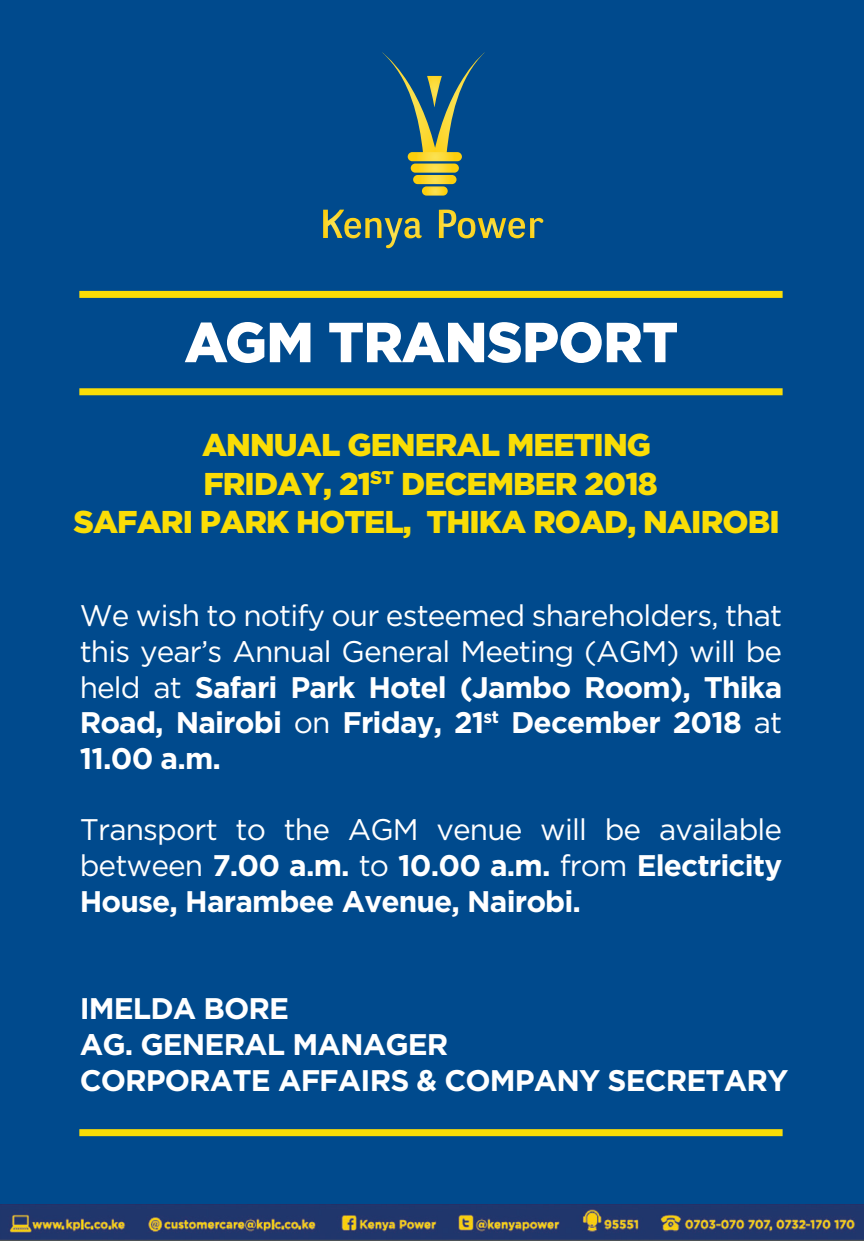
<style>
.page{position:relative;width:864px;height:1241px;background:#fff}
.page>*{position:absolute;margin:0;border:0;box-sizing:border-box;transform-origin:0 0}
.t1{font:900 56.35px "Gotham";letter-spacing:-.01em;color:#fff}
.t2{font:900 31.5px/38.5px "Gotham";letter-spacing:-.03em;color:#fadd06;text-align:center}
.t3{font:29.75px/35.7px "Gotham";letter-spacing:-.03em;color:#fff;text-align:justify}
.t4{font:700 29.75px/35.7px "Gotham";letter-spacing:-.03em;color:#fff;text-align:justify}
.s1{font-weight:700}
.s2{font-weight:400}
</style>
<div class="page">
<div style="left:0;top:0;width:863px;height:1240px;background:#004a8d"></div>
<div style="left:79px;top:291px;width:703px;height:7px;background:#fadd06"></div>
<div style="left:79px;top:388px;width:703px;height:7px;background:#fadd06"></div>
<svg style="left:79px;top:1129px;width:703px;height:6px;background:#f3d809"></svg>
<svg style="left:323px;top:209px;width:98px;height:39px"></svg>
<svg style="left:438px;top:209px;width:105px;height:29px"></svg>
<svg style="left:382px;top:52px;width:103px;height:143px"></svg>
<img style="left:0;top:1204px;width:863px;height:35px">
<h1 class="t1" style="left:184px;top:303px;width:495px">AGM TRANSPORT</h1>
<p class="t2" style="left:73px;top:425px;width:707px">ANNUAL GENERAL MEETING<br>FRIDAY, 21<sup>ST</sup> DECEMBER 2018<br>SAFARI PARK HOTEL, THIKA ROAD, NAIROBI</p>
<p class="t3" style="left:80px;top:597px;width:703px">We wish to notify our esteemed shareholders, that this year’s Annual General Meeting (AGM) will be held at <span class="s1">Safari Park Hotel (Jambo Room), Thika Road, Nairobi</span> on <span class="s1">Friday, 21</span><sup>st</sup> <span class="s1">December 2018</span> at <span class="s1">11.00 a.m.</span></p>
<p class="t4" style="left:80px;top:811px;width:703px"><span class="s2">Transport to the AGM venue will be available between</span> 7.00 a.m. <span class="s2">to</span> 10.00 a.m. <span class="s2">from</span> Electricity House, Harambee Avenue, Nairobi.</p>
<p class="t4" style="left:80px;top:990px;width:710px;text-align:left">IMELDA BORE<br>AG. GENERAL MANAGER<br>CORPORATE AFFAIRS &amp; COMPANY SECRETARY</p>
</div>
